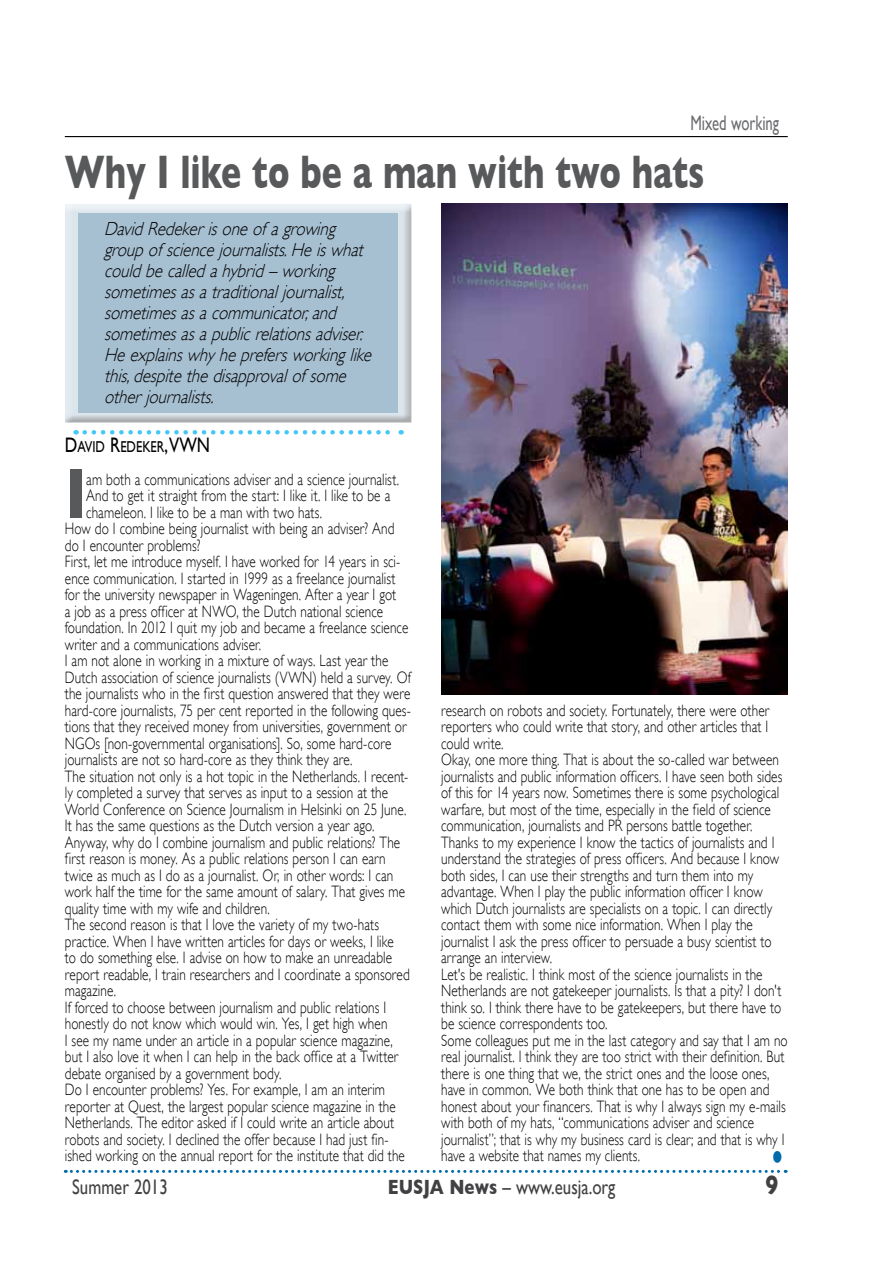
<style>
.page{position:relative;width:893px;height:1263px;background:#fff}
.page>*{position:absolute;margin:0;border:0;box-sizing:border-box;transform-origin:0 0}
.t1{font:700 71.25px "Gill Sans";color:#58595b;scale:.8 1}
.t2{font:700 48px "Gill Sans";color:#58595b;scale:.7 1}
.t3{font:700 36px "Gill Sans";color:#006bab;scale:.7 1}
.t4{font:21px "Gill Sans";color:#414042;scale:.8 1}
.t5{font:21px "Gill Sans";color:#6d6e71;scale:.7 1}
.t6{font:italic 300 18.9px/21px "Gill Sans";color:#000;scale:.89 1}
.t7{font:300 16.5px/16.5px "Gill Sans";letter-spacing:.005em;color:#000;scale:.8 1}
.t8{font:15.75px "Gill Sans";color:#000;scale:.8 1}
.s1{font-size:21px}
.s2{font-weight:700}
</style>
<div class="page">
<svg style="left:65px;top:1170px;width:721px;height:3px"></svg>
<hr style="left:65px;top:136px;width:723px;height:1px;background:#000">
<svg style="left:85px;top:430px;width:317px;height:4px"></svg>
<div style="left:63px;top:204px;width:350px;height:219px;background:#000;opacity:.75"></div>
<div style="left:79px;top:213px;width:319px;height:200px;background:#a6bfd1"></div>
<img style="left:441px;top:204px;width:347px;height:491px">
<p class="t5" style="left:690px;top:111px;width:128px">Mixed working</p>
<h2 class="t2" style="left:65px;top:143px;width:915px">Why I like to be a man with two hats</h2>
<p class="t6" style="left:104px;top:219px;width:307px">DavidRedekerisoneof agrowing groupof sciencejournalists.Heiswhat couldbecalledahybrid–working sometimesasatraditionaljournalist, sometimesasacommunicator,and sometimesasapublicrelationsadviser.<br>Heexplainswhy heprefersworkinglike this,despitethedisapprovalof some otherjournalists.</p>
<p class="t8" style="left:65px;top:437px;width:180px"><span class="s1">D</span>AVID <span class="s1">R</span>EDEKER<span class="s1">,VWN</span></p>
<h1 class="t1" style="left:65px;top:452px;width:28px">I</h1>
<p class="t7" style="left:86px;top:471px;width:393px">am both a communications adviser and a science journalist.</p>
<p class="t7" style="left:86px;top:487px;width:382px">And to get it straight from the start: I like it. I like to be a</p>
<p class="t7" style="left:86px;top:504px;width:296px">chameleon. I like to be a man with two hats.</p>
<p class="t7" style="left:65px;top:520px;width:414px">How do I combine being journalist with being an adviser? And</p>
<p class="t7" style="left:65px;top:537px;width:171px">do I encounter problems?</p>
<p class="t7" style="left:65px;top:553px;width:421px">First, let me introduce myself. I have worked for 14 years in sci-</p>
<p class="t7" style="left:65px;top:570px;width:415px">ence communication. I started in 1999 as a freelance journalist</p>
<p class="t7" style="left:65px;top:586px;width:416px">for the university newspaper in Wageningen. After a year I got</p>
<p class="t7" style="left:65px;top:603px;width:399px">a job as a press officer at NWO, the Dutch national science</p>
<p class="t7" style="left:65px;top:619px;width:431px">foundation. In 2012 I quit my job and became a freelance science</p>
<p class="t7" style="left:65px;top:636px;width:247px">writer and a communications adviser.</p>
<p class="t7" style="left:65px;top:652px;width:406px">I am not alone in working in a mixture of ways. Last year the</p>
<p class="t7" style="left:65px;top:669px;width:434px">Dutch association of science journalists (VWN) held a survey. Of</p>
<p class="t7" style="left:65px;top:685px;width:433px">the journalists who in the first question answered that they were</p>
<p class="t7" style="left:65px;top:702px;width:434px">hard-core journalists, 75 per cent reported in the following ques-</p>
<p class="t7" style="left:65px;top:718px;width:428px">tions that they received money from universities, government or</p>
<p class="t7" style="left:65px;top:735px;width:410px">NGOs [non-governmental organisations]. So, some hard-core</p>
<p class="t7" style="left:65px;top:751px;width:361px">journalists are not so hard-core as they think they are.</p>
<p class="t7" style="left:65px;top:768px;width:431px">The situation not only is a hot topic in the Netherlands. I recent-</p>
<p class="t7" style="left:65px;top:784px;width:406px">ly completed a survey that serves as input to a session at the</p>
<p class="t7" style="left:65px;top:801px;width:428px">World Conference on Science Journalism in Helsinki on 25 June.</p>
<p class="t7" style="left:65px;top:817px;width:389px">It has the same questions as the Dutch version a year ago.</p>
<p class="t7" style="left:65px;top:834px;width:421px">Anyway, why do I combine journalism and public relations? The</p>
<p class="t7" style="left:65px;top:850px;width:402px">first reason is money. As a public relations person I can earn</p>
<p class="t7" style="left:65px;top:867px;width:412px">twice as much as I do as a journalist. Or, in other words: I can</p>
<p class="t7" style="left:65px;top:883px;width:427px">work half the time for the same amount of salary. That gives me</p>
<p class="t7" style="left:65px;top:900px;width:258px">quality time with my wife and children.</p>
<p class="t7" style="left:65px;top:916px;width:394px">The second reason is that I love the variety of my two-hats</p>
<p class="t7" style="left:65px;top:933px;width:413px">practice. When I have written articles for days or weeks, I like</p>
<p class="t7" style="left:65px;top:949px;width:411px">to do something else. I advise on how to make an unreadable</p>
<p class="t7" style="left:65px;top:966px;width:433px">report readable, I train researchers and I coordinate a sponsored</p>
<p class="t7" style="left:65px;top:982px;width:65px">magazine.</p>
<p class="t7" style="left:65px;top:999px;width:403px">If forced to choose between journalism and public relations I</p>
<p class="t7" style="left:65px;top:1015px;width:405px">honestly do not know which would win. Yes, I get high when</p>
<p class="t7" style="left:65px;top:1032px;width:411px">I see my name under an article in a popular science magazine,</p>
<p class="t7" style="left:65px;top:1048px;width:418px">but I also love it when I can help in the back office at a Twitter</p>
<p class="t7" style="left:65px;top:1065px;width:272px">debate organised by a government body.</p>
<p class="t7" style="left:65px;top:1081px;width:402px">Do I encounter problems? Yes. For example, I am an interim</p>
<p class="t7" style="left:65px;top:1098px;width:415px">reporter at Quest, the largest popular science magazine in the</p>
<p class="t7" style="left:65px;top:1114px;width:413px">Netherlands. The editor asked if I could write an article about</p>
<p class="t7" style="left:65px;top:1131px;width:406px">robots and society. I declined the offer because I had just fin-</p>
<p class="t7" style="left:65px;top:1147px;width:427px">ished working on the annual report for the institute that did the</p>
<p class="t7" style="left:441px;top:702px;width:435px">research on robots and society. Fortunately, there were other reporters who could write that story, and other articles that I could write.<br>Okay, one more thing. That is about the so-called war between journalists and public information officers. I have seen both sides of this for 14 years now. Sometimes there is some psychological warfare, but most of the time, especially in the field of science communication, journalists and PR persons battle together.<br>Thanks to my experience I know the tactics of journalists and I understand the strategies of press officers. And because I know both sides, I can use their strengths and turn them into my advantage. When I play the public information officer I know which Dutch journalists are specialists on a topic. I can directly contact them with some nice information. When I play the journalist I ask the press officer to persuade a busy scientist to arrange an interview.<br>Let's be realistic. I think most of the science journalists in the Netherlands are not gatekeeper journalists. Is that a pity? I don't think so. I think there have to be gatekeepers, but there have to be science correspondents too.<br>Some colleagues put me in the last category and say that I am no real journalist. I think they are too strict with their definition. But there is one thing that we, the strict ones and the loose ones, have in common. We both think that one has to be open and honest about your financers. That is why I always sign my e-mails with both of my hats, “communications adviser and science journalist”; that is why my business card is clear; and that is why I have a website that names my clients.</p>
<h3 class="t3" style="left:771px;top:1135px;width:20px">•</h3>
<p class="t4" style="left:72px;top:1175px;width:121px">Summer 2013</p>
<p class="t4" style="left:388px;top:1175px;width:286px"><span class="s2">EUSJA News</span> – www.eusja.org</p>
</div>
